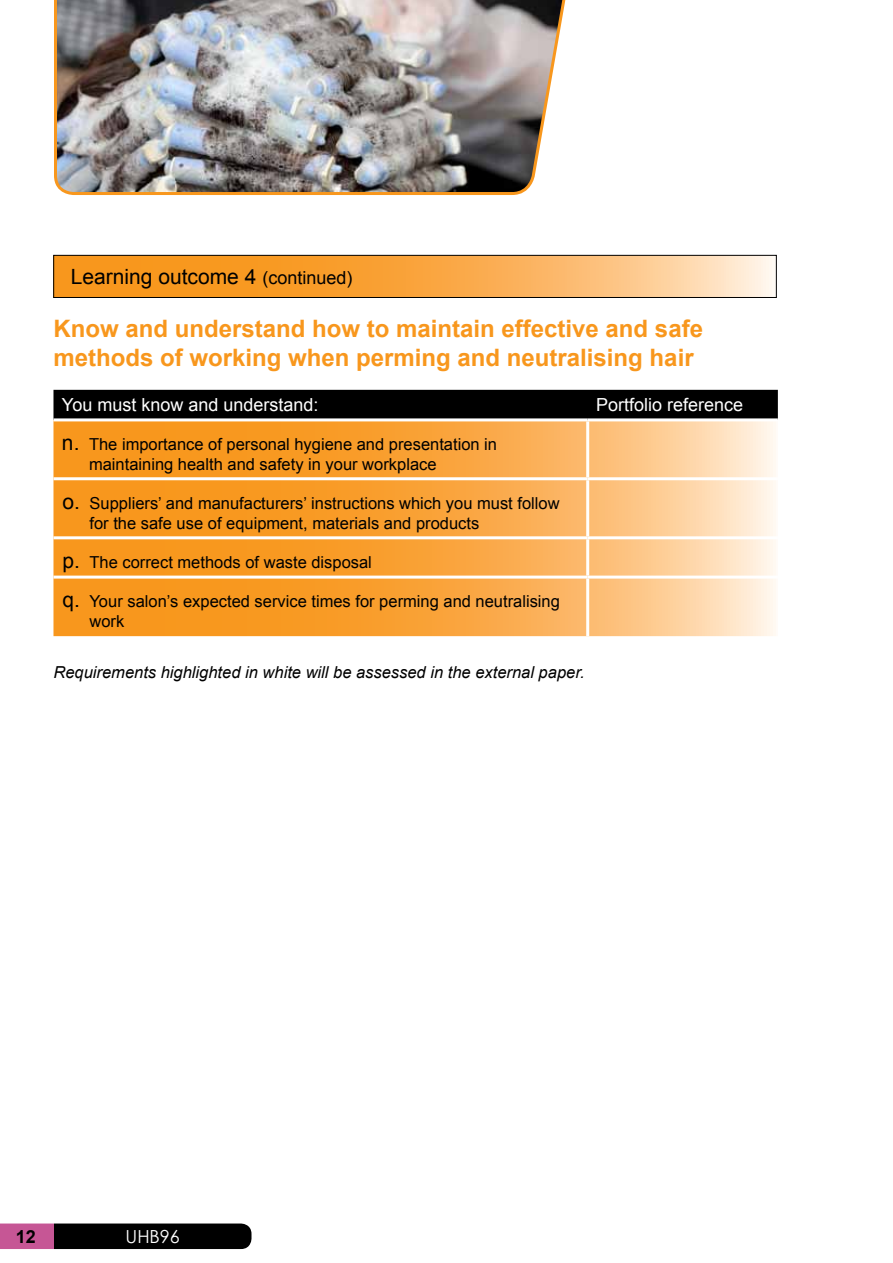
<style>
.page{position:relative;width:893px;height:1263px;background:#fff}
.page>*{position:absolute;margin:0;border:0;box-sizing:border-box;transform-origin:0 0}
.t1{font:700 24px/28.8px "Arial";color:#f8971d}
.t2{font:21px "Arial";color:#000}
.t3{font:18px "Arial";color:#fff}
.t4{font:18px "Century Gothic";color:#fff}
.t5{font:700 18px "Arial";color:#000}
.t6{font:16.5px/19.8px "Arial";color:#000}
.t7{font:italic 16.5px "Arial";color:#000}
.s1{font-size:18px}
.s2{font-size:21px}
</style>
<div class="page">
<svg style="left:55px;top:257px;width:719px;height:39px;background:#faaf54"></svg>
<div style="left:53px;top:255px;width:723px;height:43px;border:1px solid #000"></div>
<div style="left:53px;top:390px;width:725px;height:28px;background:#000"></div>
<svg style="left:53px;top:421px;width:723px;height:215px;background:#faae50"></svg>
<hr style="left:586px;top:421px;width:3px;height:56px;background:#fff">
<hr style="left:588px;top:477px;width:190px;height:3px;background:#fff">
<hr style="left:586px;top:480px;width:3px;height:56px;background:#fff">
<hr style="left:588px;top:536px;width:190px;height:3px;background:#fff">
<hr style="left:586px;top:539px;width:3px;height:37px;background:#fff">
<hr style="left:53px;top:576px;width:535px;height:3px;background:#fff">
<hr style="left:588px;top:576px;width:190px;height:3px;background:#fff">
<hr style="left:586px;top:579px;width:3px;height:57px;background:#fff">
<hr style="left:53px;top:477px;width:535px;height:3px;background:#fff">
<hr style="left:53px;top:536px;width:535px;height:3px;background:#fff">
<svg style="left:0;top:1223px;width:251px;height:26px;background:#301825"></svg>
<img style="left:54px;top:0;width:512px;height:195px">
<p class="t2" style="left:71px;top:263px;width:283px">Learning outcome 4 <span class="s1">(continued)</span></p>
<h1 class="t1" style="left:53px;top:315px;width:651px">Know and understand how to maintain effective and safe methods of working when perming and neutralising hair</h1>
<p class="t3" style="left:62px;top:393px;width:258px">You must know and understand:</p>
<p class="t3" style="left:596px;top:393px;width:149px">Portfolio reference</p>
<p class="t6" style="left:89px;top:435px;width:410px;text-indent:-27px"><span class="s2">n.</span> The importance of personal hygiene and presentation in maintaining health and safety in your workplace</p>
<p class="t6" style="left:89px;top:493px;width:472px;text-indent:-27px"><span class="s2">o.</span> Suppliers’ and manufacturers’ instructions which you must follow for the safe use of equipment, materials and products</p>
<p class="t6" style="left:62px;top:553px;width:311px"><span class="s2">p.</span> The correct methods of waste disposal</p>
<p class="t6" style="left:89px;top:592px;width:472px;text-indent:-27px"><span class="s2">q.</span> Your salon’s expected service times for perming and neutralising work</p>
<p class="t7" style="left:53px;top:661px;width:533px">Requirements highlighted in white will be assessed in the external paper.</p>
<p class="t5" style="left:16px;top:1225px;width:22px">12</p>
<p class="t4" style="left:126px;top:1223px;width:56px">UHB96</p>
</div>
